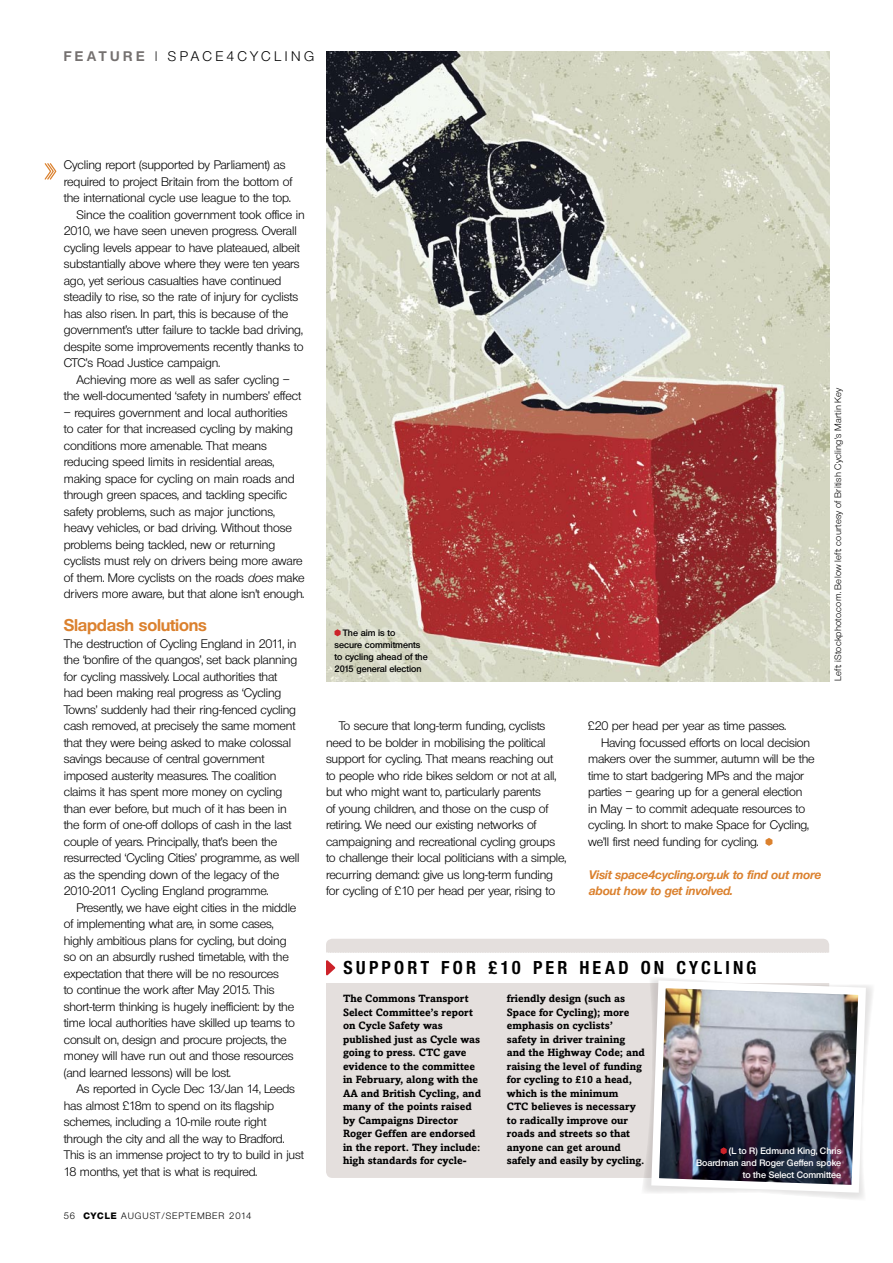
<style>
.page{position:relative;width:893px;height:1263px;background:#fff}
.page>*{position:absolute;margin:0;border:0;box-sizing:border-box;transform-origin:0 0}
.Answer_2ndPara{font:700 condensed 18px "Olnova";letter-spacing:.18em;color:#000}
.Answer_2ndPara-2{font:700 16.5px "Olnova";color:#db812e}
._1stPara{font:13.5px "Olnova";letter-spacing:.25em;color:#000}
.Answer_2ndPara-3{font:12px/16.5px "Olnova";letter-spacing:-.015em;color:#000}
.Answer_2ndPara-4{font:italic 700 12px/16.5px "Olnova";letter-spacing:-.015em;color:#db812e}
.t1{font:700 10.5px/13.5px "Amasis";color:#000}
.Pic_caption{font:9px "Olnova";letter-spacing:.025em;color:#000}
.t2{font:600 9px/12px "Olnova";color:#fff;text-align:right}
.t3{font:600 9px/12px "Olnova";color:#000}
.Pic_caption-2{font:9px "Olnova";letter-spacing:.1em;color:#000}
.s1{font-weight:700;color:#757170}
.s2{font-weight:300}
.s3{font-style:italic}
.s4{font-weight:800}
</style>
<div class="page">
<div style="left:326px;top:939px;width:503px;height:239px;background:#e4dfdd;border-radius:6px"></div>
<svg style="left:647px;top:985px;width:223px;height:211px"></svg>
<img style="left:326px;top:51px;width:503px;height:630px">
<svg style="left:334px;top:629px;width:7px;height:7px"></svg>
<svg style="left:326px;top:952px;width:536px;height:237px"></svg>
<svg style="left:45px;top:163px;width:12px;height:17px"></svg>
<svg style="left:765px;top:838px;width:7px;height:8px"></svg>
<p class="_1stPara" style="left:64px;top:48px;width:249px"><span class="s1">feature</span> <span class="s2">|</span> spac e4c yc ling</p>
<p class="Answer_2ndPara-3" style="left:64px;top:157px;width:230px">Cycling report (supported by Parliament) as required to project Britain from the bottom of the international cycle use league to the top.</p>
<p class="Answer_2ndPara-3" style="left:64px;top:206px;width:242px;text-indent:13px">Since the coalition government took office in 2010, we have seen uneven progress. Overall cycling levels appear to have plateaued, albeit substantially above where they were ten years ago, yet serious casualties have continued steadily to rise, so the rate of injury for cyclists has also risen. In part, this is because of the government’s utter failure to tackle bad driving, despite some improvements recently thanks to CTC’s Road Justice campaign.</p>
<p class="Answer_2ndPara-3" style="left:64px;top:371px;width:239px;text-align:center">Achieving more as well as safer cycling –<br>the well-documented ‘safety in numbers’ effect</p>
<p class="Answer_2ndPara-3" style="left:64px;top:404px;width:242px">– requires government and local authorities<br>to cater for that increased cycling by making conditions more amenable. That means reducing speed limits in residential areas, making space for cycling on main roads and through green spaces, and tackling specific safety problems, such as major junctions, heavy vehicles, or bad driving. Without those problems being tackled, new or returning cyclists must rely on drivers being more aware of them. More cyclists on the roads <span class="s3">does</span> make drivers more aware, but that alone isn’t enough.</p>
<p class="Answer_2ndPara-2" style="left:64px;top:615px;width:145px">Slapdash solutions</p>
<p class="Answer_2ndPara-3" style="left:64px;top:635px;width:237px">The destruction of Cycling England in 2011, in the ‘bonfire of the quangos’, set back planning for cycling massively. Local authorities that had been making real progress as ‘Cycling Towns’ suddenly had their ring-fenced cycling cash removed, at precisely the same moment that they were being asked to make colossal savings because of central government imposed austerity measures. The coalition claims it has spent more money on cycling than ever before, but much of it has been in the form of one-off dollops of cash in the last couple of years. Principally, that’s been the resurrected ‘Cycling Cities’ programme, as well as the spending down of the legacy of the 2010-2011 Cycling England programme.</p>
<p class="Answer_2ndPara-3" style="left:64px;top:899px;width:234px;text-indent:13px">Presently, we have eight cities in the middle of implementing what are, in some cases, highly ambitious plans for cycling, but doing so on an absurdly rushed timetable, with the expectation that there will be no resources<br>to continue the work after May 2015. This short-term thinking is hugely inefficient: by the time local authorities have skilled up teams to consult on, design and procure projects, the money will have run out and those resources (and learned lessons) will be lost.</p>
<p class="Answer_2ndPara-3" style="left:64px;top:1081px;width:241px;text-indent:13px">As reported in Cycle Dec 13/Jan 14, Leeds has almost £18m to spend on its flagship schemes, including a 10-mile route right through the city and all the way to Bradford.<br>This is an immense project to try to build in just 18 months, yet that is what is required.</p>
<p class="Pic_caption" style="left:64px;top:1210px;width:72px">56 <span class="s4">CYCLE</span> augu</p>
<p class="Pic_caption-2" style="left:150px;top:1210px;width:103px">st/september 2014</p>
<p class="t3" style="left:334px;top:627px;width:95px;text-indent:8px">The aim is to<br>secure commitments to cycling ahead of the<br>2015 general election</p>
<p class="Answer_2ndPara-3" style="left:326px;top:718px;width:242px;text-indent:13px">To secure that long-term funding, cyclists need to be bolder in mobilising the political support for cycling. That means reaching out<br>to people who ride bikes seldom or not at all, but who might want to, particularly parents<br>of young children, and those on the cusp of retiring. We need our existing networks of campaigning and recreational cycling groups to challenge their local politicians with a simple, recurring demand: give us long-term funding for cycling of £10 per head per year, rising to</p>
<p class="Pic_caption" style="left:832px;top:681px;width:295px;rotate:-90deg">Left: iStockphoto.com. Below left: courtesy of British Cycling’s Martin Key</p>
<p class="Answer_2ndPara-3" style="left:588px;top:718px;width:199px">£20 per head per year as time passes.</p>
<p class="Answer_2ndPara-3" style="left:588px;top:734px;width:228px;text-indent:13px">Having focussed efforts on local decision makers over the summer, autumn will be the time to start badgering MPs and the major parties – gearing up for a general election<br>in May – to commit adequate resources to cycling. In short: to make Space for Cycling, we’ll first need funding for cycling.</p>
<p class="Answer_2ndPara-4" style="left:588px;top:866px;width:234px">Visit space4cycling.org.uk to find out more about how to get involved.</p>
<p class="Answer_2ndPara" style="left:343px;top:957px;width:415px">SUPPORT FOR £10 PER HEAD ON CYCLING</p>
<p class="t1" style="left:343px;top:992px;width:140px">The Commons Transport<br>Select Committee’s report on Cycle Safety was published just as Cycle was going to press. CTC gave evidence to the committee in February, along with the<br>AA and British Cycling, and many of the points raised by Campaigns Director<br>Roger Geffen are endorsed in the report. They include: high standards for cycle-</p>
<p class="t1" style="left:507px;top:992px;width:140px">friendly design (such as<br>Space for Cycling); more emphasis on cyclists’ safety in driver training and the Highway Code; and raising the level of funding for cycling to £10 a head, which is the minimum<br>CTC believes is necessary to radically improve our roads and streets so that anyone can get around safely and easily by cycling.</p>
<p class="t2" style="left:696px;top:1145px;width:147px">(L to R) Edmund King, Chris<br>Boardman and Roger Geffen spoke to the Select Committee</p>
</div>
